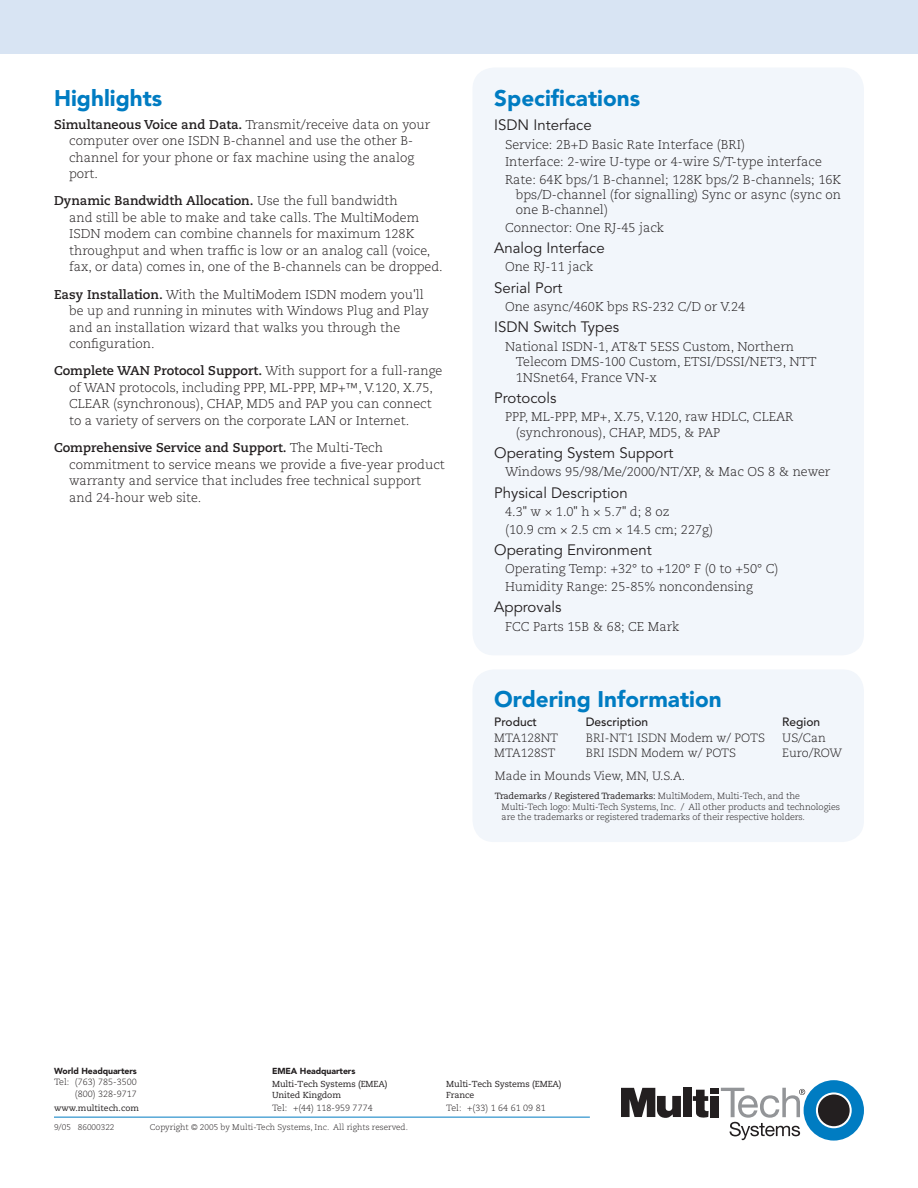
<style>
.page{position:relative;width:918px;height:1188px;background:#fff}
.page>*{position:absolute;margin:0;border:0;box-sizing:border-box;transform-origin:0 0}
.t1{font:900 22.5px "Avenir";color:#007cc2}
.t2{font:15px "Avenir";color:#231f20}
.t3{font:300 12.75px/16.5px "Caecilia";color:#231f20}
.t4{font:300 12px "Caecilia";color:#231f20}
.t5{font:500 12px "Avenir";color:#231f20}
.t6{font:300 9px/10.5px "Caecilia";letter-spacing:-.01em;color:#231f20;text-align:right}
.t7{font:8.7px/10.5px "Caecilia";letter-spacing:-.01em;color:#231f20}
.t8{font:900 8.7px "Avenir";letter-spacing:-.01em;color:#231f20}
.t9{font:8.55px "Caecilia";color:#231f20}
.t10{font:300 8.25px "Caecilia";color:#231f20}
.s1{font-weight:700}
.s2{font-weight:400}
</style>
<div class="page">
<div style="left:0;top:0;width:918px;height:54px;background:#d8e4f3"></div>
<hr style="left:54px;top:1117px;width:536px;height:1px;background:#007cc2">
<div style="left:804px;top:1080px;width:60px;height:61px;background:#007cc2;border-radius:50%"></div>
<svg style="left:816px;top:1092px;width:36px;height:36px"></svg>
<div style="left:818px;top:1095px;width:32px;height:31px;background:#231f20;border-radius:50%"></div>
<div style="left:683px;top:1088px;width:9px;height:29px;background:#231f20"></div>
<div style="left:710px;top:1096px;width:9px;height:21px;background:#231f20"></div>
<div style="left:710px;top:1088px;width:9px;height:5px;background:#231f20"></div>
<svg style="left:621px;top:1088px;width:60px;height:30px"></svg>
<svg style="left:693px;top:1090px;width:16px;height:28px"></svg>
<svg style="left:721px;top:1088px;width:84px;height:52px"></svg>
<div style="left:473px;top:670px;width:391px;height:172px;background:#f2f6fb"></div>
<div style="left:473px;top:68px;width:391px;height:587px;background:#f2f6fb"></div>
<h1 class="t1" style="left:54px;top:84px;width:110px">Highlights</h1>
<p class="t3" style="left:69px;top:116px;width:363px;text-indent:-15px"><span class="s1">Simultaneous Voice and Data.</span> Transmit/receive data on your computer over one ISDN B-channel and use the other B&shy;channel for your phone or fax machine using the analog port.</p>
<p class="t3" style="left:69px;top:193px;width:375px;text-indent:-15px"><span class="s1">Dynamic Bandwidth Allocation.</span> Use the full bandwidth<br>and still be able to make and take calls. The MultiModem ISDN modem can combine channels for maximum 128K throughput and when traffic is low or an analog call (voice, fax, or data) comes in, one of the B-channels can be dropped.</p>
<p class="t3" style="left:69px;top:286px;width:361px;text-indent:-15px"><span class="s1">Easy Installation.</span> With the MultiModem ISDN modem you'll be up and running in minutes with Windows Plug and Play and an installation wizard that walks you through the configuration.</p>
<p class="t3" style="left:69px;top:363px;width:375px;text-indent:-15px"><span class="s1">Complete WAN Protocol Support.</span> With support for a full-range of WAN protocols, including PPP, ML-PPP, MP+™, V.120, X.75, CLEAR (synchronous), CHAP, MD5 and PAP you can connect to a variety of servers on the corporate LAN or Internet.</p>
<p class="t3" style="left:69px;top:440px;width:377px;text-indent:-15px"><span class="s1">Comprehensive Service and Support.</span> The Multi-Tech commitment to service means we provide a five-year product warranty and service that includes free technical support and 24-hour web site.</p>
<h1 class="t1" style="left:494px;top:84px;width:147px">Specifications</h1>
<p class="t2" style="left:494px;top:116px;width:99px">ISDN Interface</p>
<p class="t3" style="left:505px;top:136px;width:338px;line-height:17.4px">Service: 2B+D Basic Rate Interface (BRI)<br>Interface: 2-wire U-type or 4-wire S/T-type interface<br>Rate: 64K bps/1 B-channel; 128K bps/2 B-channels; 16K</p>
<p class="t3" style="left:516px;top:187px;width:327px;line-height:15.3px">bps/D-channel (for signalling) Sync or async (sync on one B-channel)</p>
<p class="t3" style="left:505px;top:219px;width:161px">Connector: One RJ-45 jack</p>
<p class="t2" style="left:494px;top:239px;width:112px">Analog Interface</p>
<p class="t3" style="left:505px;top:259px;width:90px">One RJ-11 jack</p>
<p class="t2" style="left:494px;top:279px;width:70px">Serial Port</p>
<p class="t3" style="left:505px;top:299px;width:242px">One async/460K bps RS-232 C/D or V.24</p>
<p class="t2" style="left:494px;top:319px;width:126px">ISDN Switch Types</p>
<p class="t3" style="left:516px;top:339px;width:302px;line-height:15.3px;text-indent:-11px">National ISDN-1, AT&amp;T 5ESS Custom, Northern<br>Telecom DMS-100 Custom, ETSI/DSSI/NET3, NTT<br>1NSnet64, France VN-x</p>
<p class="t2" style="left:494px;top:389px;width:64px">Protocols</p>
<p class="t3" style="left:516px;top:410px;width:279px;line-height:15.3px;text-indent:-11px">PPP, ML-PPP, MP+, X.75, V.120, raw HDLC, CLEAR (synchronous), CHAP, MD5, &amp; PAP</p>
<p class="t2" style="left:494px;top:444px;width:181px">Operating System Support</p>
<p class="t3" style="left:505px;top:464px;width:327px">Windows 95/98/Me/2000/NT/XP, &amp; Mac OS 8 &amp; newer</p>
<p class="t2" style="left:494px;top:484px;width:135px">Physical Description</p>
<p class="t3" style="left:505px;top:503px;width:210px;line-height:17.4px">4.3" w × 1.0" h × 5.7" d; 8 oz<br>(10.9 cm × 2.5 cm × 14.5 cm; 227g)</p>
<p class="t2" style="left:494px;top:541px;width:159px">Operating Environment</p>
<p class="t3" style="left:505px;top:561px;width:275px;line-height:17.4px">Operating Temp: +32° to +120° F (0 to +50° C)<br>Humidity Range: 25-85% noncondensing</p>
<p class="t2" style="left:494px;top:598px;width:69px">Approvals</p>
<p class="t3" style="left:505px;top:618px;width:176px">FCC Parts 15B &amp; 68; CE Mark</p>
<h1 class="t1" style="left:494px;top:686px;width:229px">Ordering Information</h1>
<p class="t5" style="left:494px;top:715px;width:44px">Product</p>
<p class="t5" style="left:586px;top:715px;width:64px">Description</p>
<p class="t5" style="left:782px;top:715px;width:40px">Region</p>
<p class="t4" style="left:494px;top:731px;width:66px">MTA128NT</p>
<p class="t4" style="left:586px;top:731px;width:181px">BRI-NT1 ISDN Modem w/ POTS</p>
<p class="t4" style="left:782px;top:731px;width:45px">US/Can</p>
<p class="t4" style="left:494px;top:746px;width:63px">MTA128ST</p>
<p class="t4" style="left:586px;top:746px;width:152px">BRI ISDN Modem w/ POTS</p>
<p class="t4" style="left:782px;top:746px;width:61px">Euro/ROW</p>
<p class="t4" style="left:495px;top:769px;width:192px">Made in Mounds View, MN, U.S.A.</p>
<p class="t6" style="left:502px;top:791px;width:340px;text-align:left;text-indent:-7px"><span class="s2">Trademarks / Registered Trademarks:</span> MultiModem, Multi-Tech, and the<br>Multi-Tech logo: Multi-Tech Systems, Inc. / All other products and technologies are the trademarks or registered trademarks of their respective holders.</p>
<p class="t8" style="left:54px;top:1066px;width:84px">World Headquarters</p>
<p class="t6" style="left:54px;top:1077px;width:84px;line-height:11.2px">Tel: (763) 785-3500 (800) 328-9717</p>
<p class="t9" style="left:54px;top:1103px;width:87px">www.multitech.com</p>
<p class="t8" style="left:272px;top:1066px;width:85px">EMEA Headquarters</p>
<p class="t7" style="left:272px;top:1079px;width:117px">Multi-Tech Systems (EMEA)<br>United Kingdom</p>
<p class="t6" style="left:272px;top:1103px;width:102px">Tel: +(44) 118-959 7774</p>
<p class="t10" style="left:54px;top:1122px;width:62px">9/05 86000322</p>
<p class="t10" style="left:150px;top:1122px;width:259px">Copyright © 2005 by Multi-Tech Systems, Inc. All rights reserved.</p>
<p class="t7" style="left:446px;top:1079px;width:117px">Multi-Tech Systems (EMEA)<br>France</p>
<p class="t6" style="left:446px;top:1103px;width:101px">Tel: +(33) 1 64 61 09 81</p>
</div>
